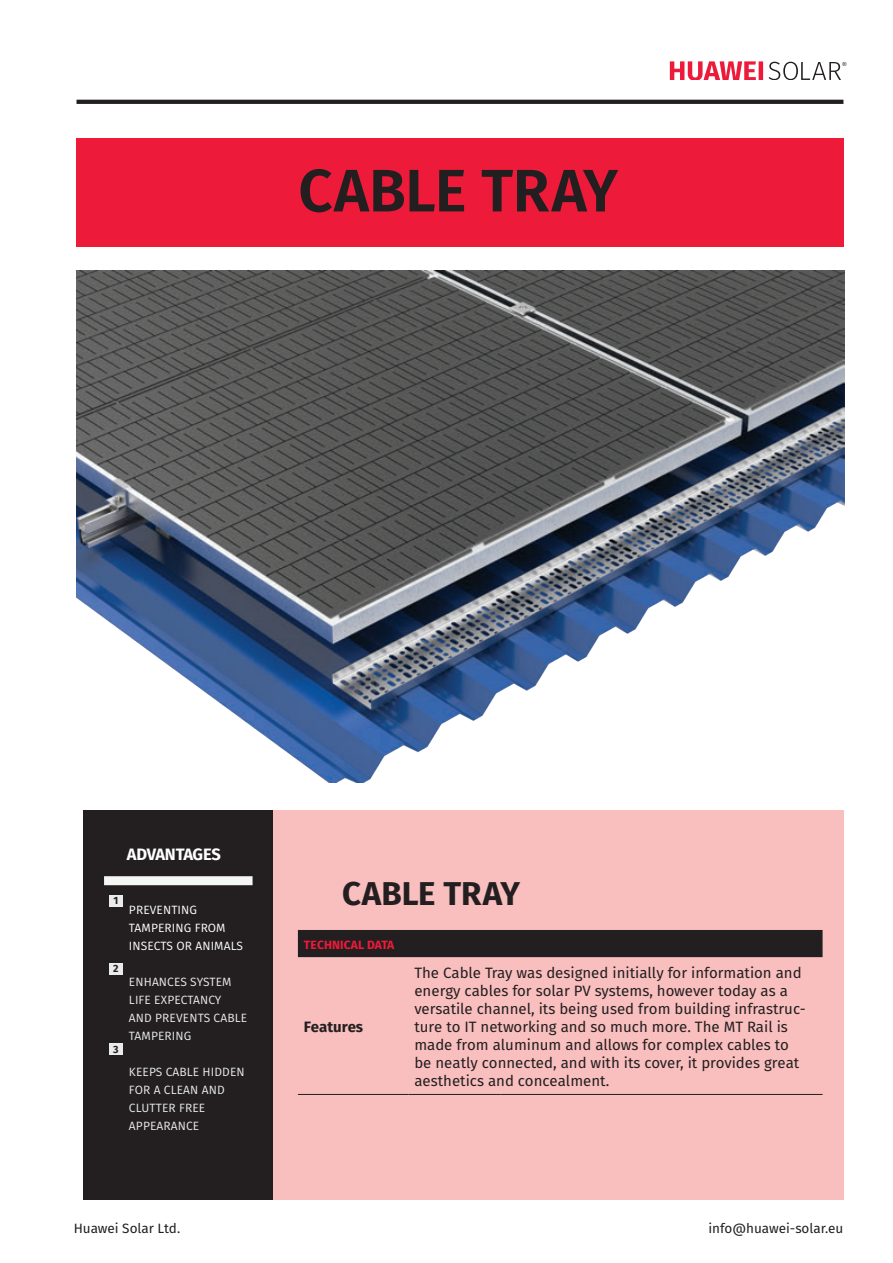
<style>
.page{position:relative;width:893px;height:1263px;background:#fff}
.page>*{position:absolute;margin:0;border:0;box-sizing:border-box;transform-origin:0 0}
.t1{font:600 60px "Fira Sans";letter-spacing:-.01em;color:#231f20}
.t2{font:700 33px "Fira Sans";letter-spacing:-.005em;color:#231f20}
.t3{font:700 16.5px "Fira Sans";letter-spacing:-.01em;color:#fff}
.t4{font:15px/18px "Fira Sans";color:#231f20}
.t5{font:700 15px "Fira Sans";color:#231f20}
.t6{font:13.5px "Fira Sans";color:#231f20}
.t7{font:12px/18px "Fira Sans";letter-spacing:.01em;color:#eaebea}
.t8{font:12px/18px "Fira Sans";letter-spacing:.01em;color:#fff}
.t9{font:700 12px "Fira Sans";letter-spacing:.01em;color:#ed1a3a}
.t10{font:700 10.5px "Fira Sans";color:#231f20}
.t11{font:5.55px "Arial";color:#231f20}
</style>
<div class="page">
<svg style="left:76px;top:100px;width:767px;height:4px;background:#262223"></svg>
<svg style="left:670px;top:61px;width:93px;height:19px"></svg>
<svg style="left:769px;top:62px;width:72px;height:18px"></svg>
<div style="left:76px;top:138px;width:768px;height:108px;background:#ed1a3a"></div>
<img style="left:76px;top:270px;width:768px;height:512px">
<div style="left:83px;top:810px;width:196px;height:390px;background:#231f20"></div>
<div style="left:104px;top:876px;width:149px;height:9px;background:#f4f7f4"></div>
<div style="left:109px;top:895px;width:14px;height:12px;background:#eaebea"></div>
<div style="left:109px;top:963px;width:14px;height:12px;background:#eaebea"></div>
<div style="left:109px;top:1043px;width:14px;height:12px;background:#eaebea"></div>
<div style="left:273px;top:810px;width:570px;height:390px;background:#f9bebe"></div>
<div style="left:298px;top:930px;width:525px;height:27px;background:#231f20"></div>
<hr style="left:298px;top:1094px;width:110px;height:1px;background:#231f20">
<hr style="left:408px;top:1094px;width:92px;height:1px;background:#231f20">
<hr style="left:500px;top:1094px;width:323px;height:1px;background:#231f20">
<h1 class="t1" style="left:298px;top:148px;width:321px">CABLE TRAY</h1>
<p class="t11" style="left:842px;top:60px;width:6px">®</p>
<p class="t3" style="left:127px;top:842px;width:96px">ADVANTAGES</p>
<p class="t10" style="left:114px;top:893px;width:6px">1</p>
<p class="t10" style="left:113px;top:961px;width:7px">2</p>
<p class="t10" style="left:113px;top:1042px;width:7px">3</p>
<p class="t8" style="left:129px;top:900px;width:116px">PREVENTING<br>TAMPERING FROM<br>INSECTS OR ANIMALS</p>
<p class="t7" style="left:129px;top:972px;width:120px">ENHANCES SYSTEM<br>LIFE EXPECTANCY<br>AND PREVENTS CABLE<br>TAMPERING</p>
<p class="t7" style="left:129px;top:1062px;width:117px">KEEPS CABLE HIDDEN<br>FOR A CLEAN AND<br>CLUTTER FREE<br>APPEARANCE</p>
<h2 class="t2" style="left:342px;top:870px;width:180px">CABLE TRAY</h2>
<p class="t9" style="left:304px;top:936px;width:92px">TECHNICAL DATA</p>
<p class="t5" style="left:304px;top:1016px;width:61px">Features</p>
<p class="t4" style="left:414px;top:965px;width:393px">The Cable Tray was designed initially for information and energy cables for solar PV systems, however today as a versatile channel, its being used from building infrastruc&shy;ture to IT networking and so much more. The MT Rail is made from aluminum and allows for complex cables to be neatly connected, and with its cover, it provides great aesthetics and concealment.</p>
<p class="t6" style="left:74px;top:1219px;width:108px">Huawei Solar Ltd.</p>
<p class="t6" style="left:708px;top:1219px;width:137px">info@huawei-solar.eu</p>
</div>
